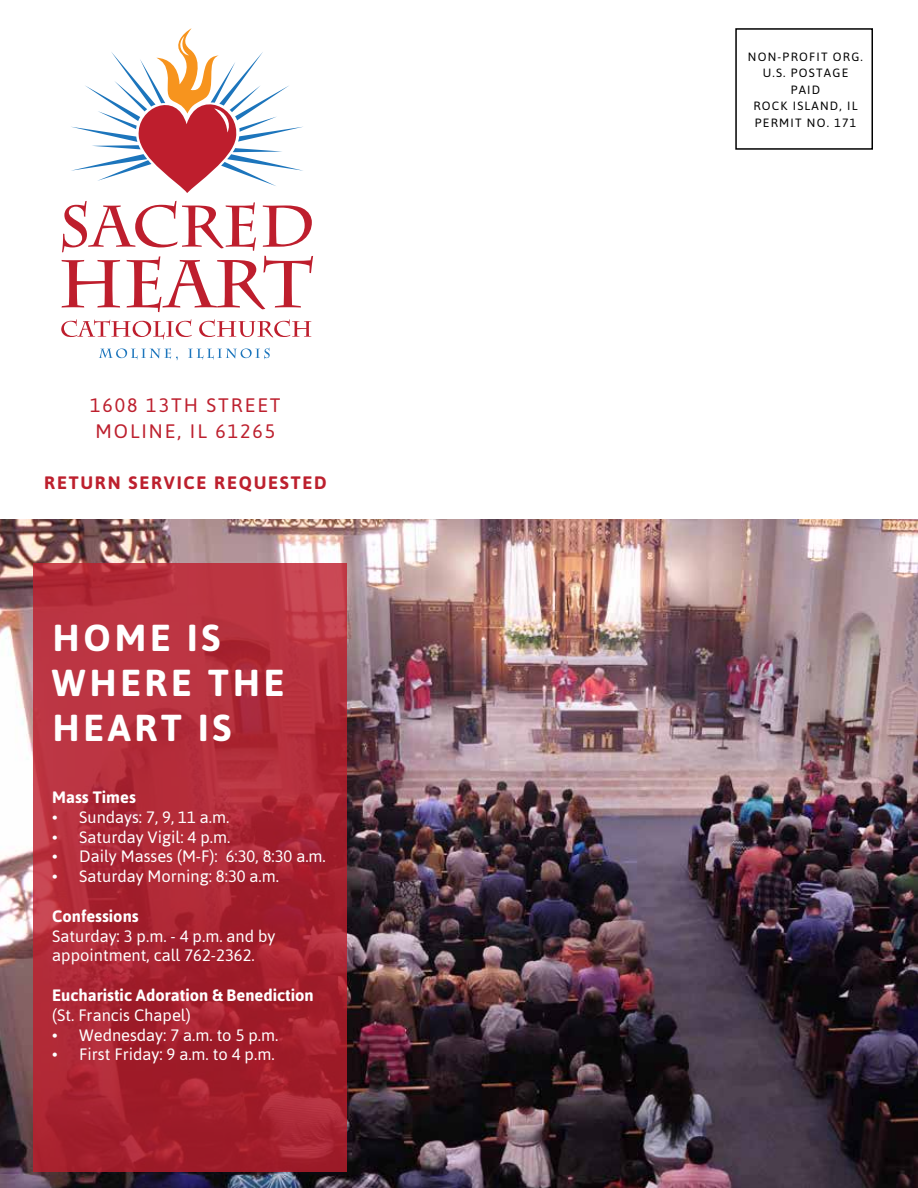
<style>
.page{position:relative;width:918px;height:1188px;background:#fff}
.page>*{position:absolute;margin:0;border:0;box-sizing:border-box;transform-origin:0 0}
.t1{font:700 37.5px/45px "Asap";letter-spacing:.1em;color:#fff}
.t2{font:19.5px/25.5px "Asap";letter-spacing:.1em;color:#bd202e}
.t3{font:700 18px "Asap";letter-spacing:.1em;color:#bd202e}
.t4{font:16.5px/19.8px "Asap";color:#fff}
.t5{font:700 16.5px "Asap";color:#fff}
.t6{font:12px/16.5px "Asap";letter-spacing:.1em;color:#000;text-align:center}
</style>
<div class="page">
<img style="left:0;top:520px;width:918px;height:668px">
<svg style="left:34px;top:563px;width:313px;height:609px;background:#ae2836"></svg>
<svg style="left:62px;top:201px;width:251px;height:111px"></svg>
<svg style="left:61px;top:319px;width:131px;height:21px"></svg>
<svg style="left:199px;top:319px;width:112px;height:18px"></svg>
<svg style="left:99px;top:348px;width:79px;height:12px"></svg>
<svg style="left:188px;top:348px;width:82px;height:12px"></svg>
<svg style="left:71px;top:28px;width:232px;height:165px"></svg>
<div style="left:735px;top:28px;width:138px;height:122px;border:2px solid #000"></div>
<p class="t2" style="left:90px;top:392px;width:192px">1608 13TH STREET<br>MOLINE, IL 61265</p>
<p class="t3" style="left:44px;top:472px;width:284px">RETURN SERVICE REQUESTED</p>
<h1 class="t1" style="left:52px;top:615px;width:233px">HOME IS<br>WHERE THE<br>HEART IS</h1>
<p class="t5" style="left:52px;top:788px;width:85px">Mass Times</p>
<p class="t4" style="left:52px;top:807px;width:179px">• Sundays: 7, 9, 11 a.m.</p>
<p class="t4" style="left:52px;top:827px;width:180px">• Saturday Vigil: 4 p.m.</p>
<p class="t4" style="left:52px;top:847px;width:275px">• Daily Masses (M-F): 6:30, 8:30 a.m.</p>
<p class="t4" style="left:52px;top:866px;width:228px">• Saturday Morning: 8:30 a.m.</p>
<p class="t5" style="left:52px;top:906px;width:88px">Confessions</p>
<p class="t4" style="left:52px;top:926px;width:225px">Saturday: 3 p.m. - 4 p.m. and by appointment, call 762-2362.</p>
<p class="t5" style="left:52px;top:986px;width:263px">Eucharistic Adoration &amp; Benediction</p>
<p class="t4" style="left:52px;top:1005px;width:140px">(St. Francis Chapel)</p>
<p class="t4" style="left:52px;top:1025px;width:228px">• Wednesday: 7 a.m. to 5 p.m.</p>
<p class="t4" style="left:52px;top:1045px;width:224px">• First Friday: 9 a.m. to 4 p.m.</p>
<p class="t6" style="left:748px;top:48px;width:117px">NON-PROFIT ORG.<br>U.S. POSTAGE<br>PAID<br>ROCK ISLAND, IL<br>PERMIT NO. 171</p>
</div>
